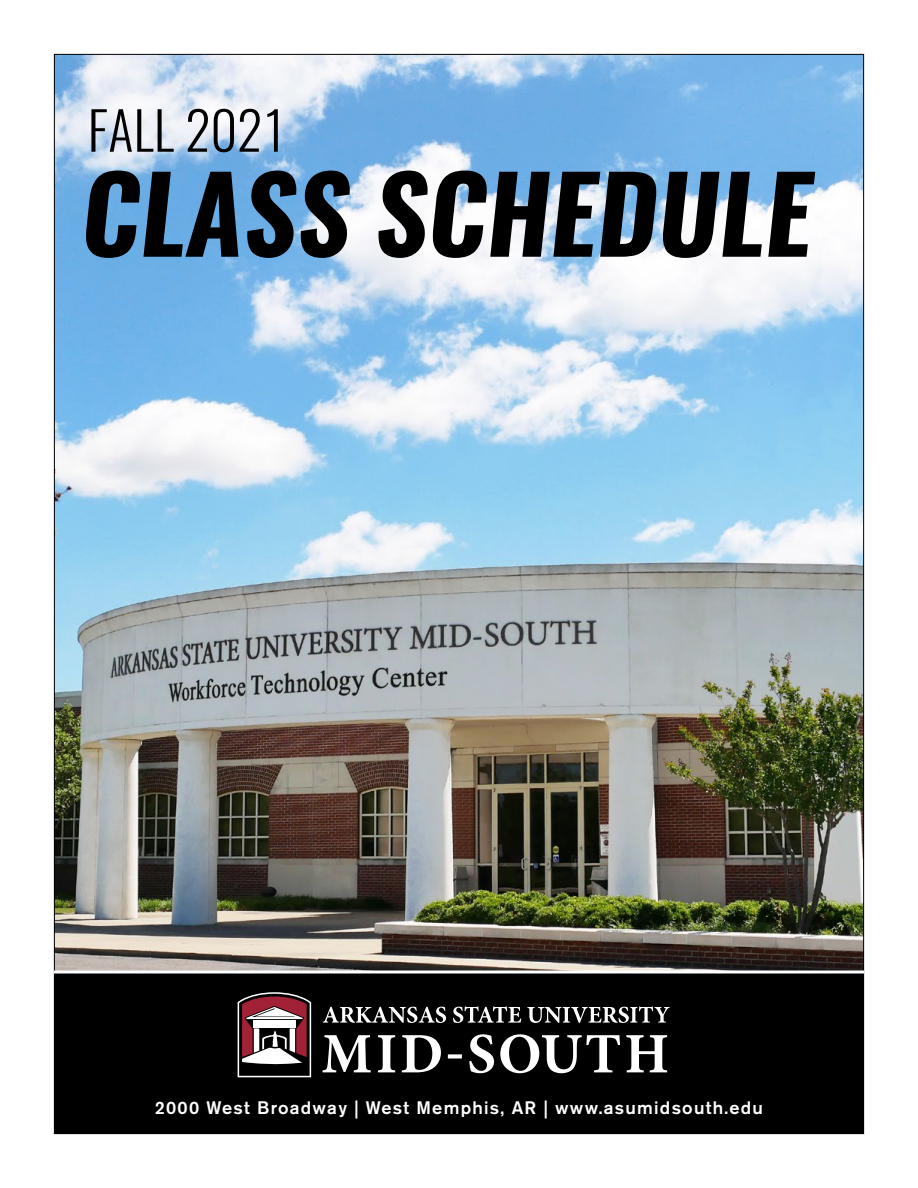
<style>
.page{position:relative;width:918px;height:1188px;background:#fff}
.page>*{position:absolute;margin:0;border:0;box-sizing:border-box;transform-origin:0 0}
.t1{font:italic 700 105px "Oswald";color:#000}
.t2{font:300 52.5px "Oswald";letter-spacing:.005em;color:#000}
.Body_Copy{font:500 18px "Akzidenz Grotesk BE";letter-spacing:.07em;color:#fff}
</style>
<div class="page">
<img style="left:56px;top:56px;width:806px;height:914px">
<div style="left:54px;top:972px;width:810px;height:162px;background:#000"></div>
<svg style="left:323px;top:1007px;width:123px;height:16px"></svg>
<svg style="left:453px;top:1006px;width:68px;height:17px"></svg>
<svg style="left:527px;top:1006px;width:143px;height:17px"></svg>
<svg style="left:323px;top:1035px;width:48px;height:37px"></svg>
<svg style="left:378px;top:1035px;width:17px;height:37px"></svg>
<svg style="left:402px;top:1035px;width:39px;height:37px"></svg>
<div style="left:448px;top:1054px;width:14px;height:5px;background:#fff"></div>
<svg style="left:469px;top:1034px;width:25px;height:39px"></svg>
<svg style="left:626px;top:1035px;width:41px;height:37px"></svg>
<svg style="left:500px;top:1034px;width:120px;height:39px"></svg>
<svg style="left:238px;top:992px;width:73px;height:85px"></svg>
<svg style="left:54px;top:970px;width:810px;height:4px"></svg>
<p class="t2" style="left:88px;top:95px;width:199px">FALL 2021</p>
<p class="t1" style="left:81px;top:141px;width:732px">CLASS SCHEDULE</p>
<p class="Body_Copy" style="left:155px;top:1096px;width:610px">2000 West Broadway | West Memphis, AR | www.asumidsouth.edu</p>
</div>
